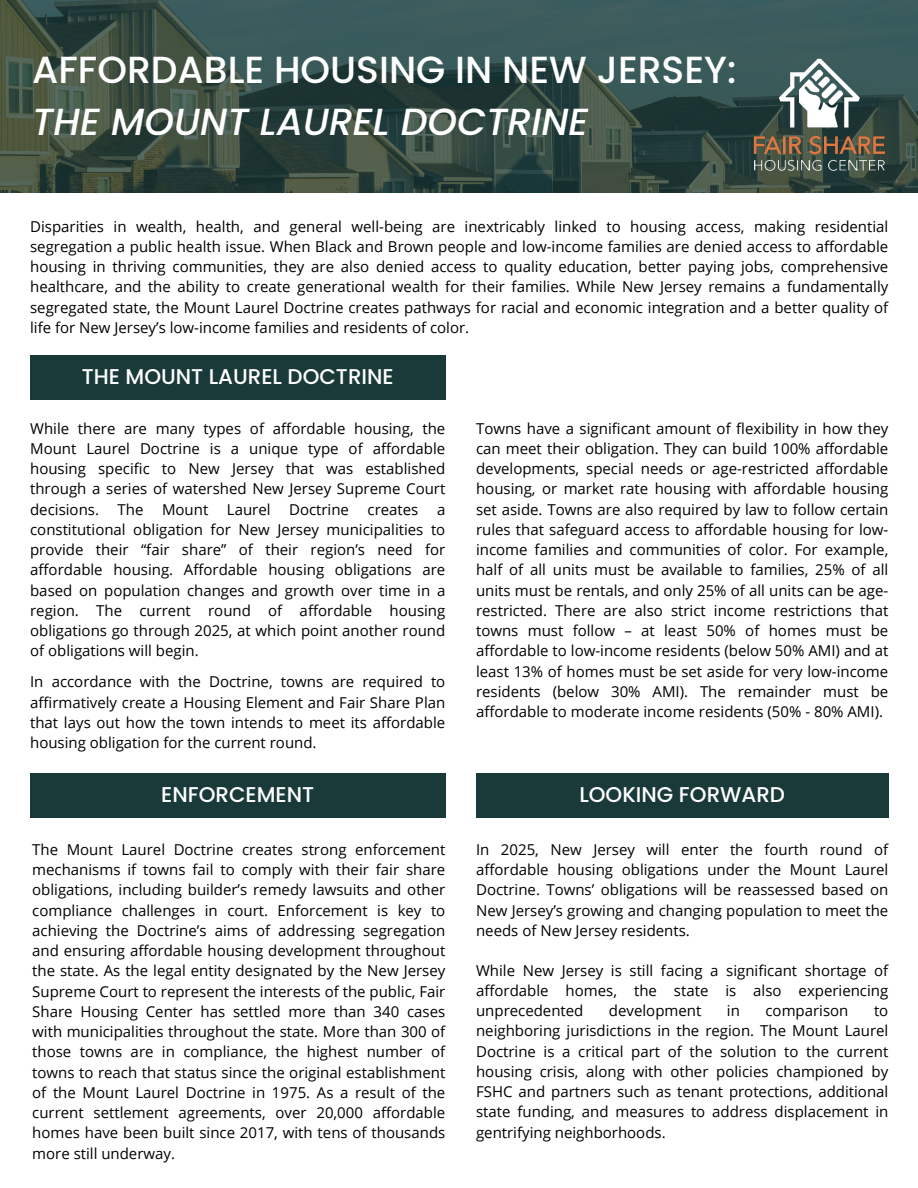
<style>
.page{position:relative;width:918px;height:1188px;background:#fff}
.page>*{position:absolute;margin:0;border:0;box-sizing:border-box;transform-origin:0 0}
.t1{font:500 37.8px/51.8px "Poppins";color:#fff}
.t2{font:500 21.3px "Poppins";color:#fff}
.t3{font:15px/20.2px "Open Sans";color:#000;text-align:justify}
.s1{font-style:italic}
</style>
<div class="page">
<svg style="left:0;top:0;width:918px;height:193px;background:#364e48"></svg>
<div style="left:30px;top:355px;width:415px;height:45px;background:#1a3a3a"></div>
<div style="left:30px;top:774px;width:415px;height:44px;background:#1a3a3a"></div>
<div style="left:476px;top:774px;width:412px;height:44px;background:#1a3a3a"></div>
<img style="left:742px;top:55px;width:155px;height:122px">
<p class="t1" style="left:32px;top:44px;width:706px">AFFORDABLE HOUSING IN NEW JERSEY:<br><span class="s1">THE MOUNT LAUREL DOCTRINE</span></p>
<p class="t3" style="left:30px;top:216px;width:860px">Disparities in wealth, health, and general well-being are inextricably linked to housing access, making residential segregation a public health issue. When Black and Brown people and low-income families are denied access to affordable housing in thriving communities, they are also denied access to quality education, better paying jobs, comprehensive healthcare, and the ability to create generational wealth for their families. While New Jersey remains a fundamentally segregated state, the Mount Laurel Doctrine creates pathways for racial and economic integration and a better quality of life for New Jersey’s low-income families and residents of color.</p>
<h1 class="t2" style="left:82px;top:362px;width:313px">THE MOUNT LAUREL DOCTRINE</h1>
<h2 class="t3" style="left:30px;top:418px;width:417px">While there are many types of affordable housing, the Mount Laurel Doctrine is a unique type of affordable housing specific to New Jersey that was established through a series of watershed New Jersey Supreme Court decisions. The Mount Laurel Doctrine creates a constitutional obligation for New Jersey municipalities to provide their “fair share” of their region’s need for affordable housing. Affordable housing obligations are based on population changes and growth over time in a region. The current round of affordable housing obligations go through 2025, at which point another round of obligations will begin.</h2>
<h2 class="t3" style="left:476px;top:418px;width:414px">Towns have a significant amount of flexibility in how they can meet their obligation. They can build 100% affordable developments, special needs or age-restricted affordable housing, or market rate housing with affordable housing set aside. Towns are also required by law to follow certain rules that safeguard access to affordable housing for low&shy;income families and communities of color. For example, half of all units must be available to families, 25% of all units must be rentals, and only 25% of all units can be age&shy;restricted. There are also strict income restrictions that towns must follow – at least 50% of homes must be affordable to low-income residents (below 50% AMI) and at least 13% of homes must be set aside for very low-income residents (below 30% AMI). The remainder must be affordable to moderate income residents (50% - 80% AMI).</h2>
<p class="t3" style="left:30px;top:671px;width:417px">In accordance with the Doctrine, towns are required to affirmatively create a Housing Element and Fair Share Plan that lays out how the town intends to meet its affordable housing obligation for the current round.</p>
<p class="t2" style="left:161px;top:780px;width:154px">ENFORCEMENT</p>
<p class="t2" style="left:579px;top:780px;width:207px">LOOKING FORWARD</p>
<p class="t3" style="left:32px;top:839px;width:415px">The Mount Laurel Doctrine creates strong enforcement mechanisms if towns fail to comply with their fair share obligations, including builder’s remedy lawsuits and other compliance challenges in court. Enforcement is key to achieving the Doctrine’s aims of addressing segregation and ensuring affordable housing development throughout the state. As the legal entity designated by the New Jersey Supreme Court to represent the interests of the public, Fair Share Housing Center has settled more than 340 cases with municipalities throughout the state. More than 300 of those towns are in compliance, the highest number of towns to reach that status since the original establishment of the Mount Laurel Doctrine in 1975. As a result of the current settlement agreements, over 20,000 affordable homes have been built since 2017, with tens of thousands more still underway.</p>
<p class="t3" style="left:476px;top:839px;width:414px">In 2025, New Jersey will enter the fourth round of affordable housing obligations under the Mount Laurel Doctrine. Towns’ obligations will be reassessed based on New Jersey’s growing and changing population to meet the needs of New Jersey residents.</p>
<p class="t3" style="left:476px;top:960px;width:414px">While New Jersey is still facing a significant shortage of affordable homes, the state is also experiencing unprecedented</p>
<p class="t3" style="left:609px;top:1000px;width:94px">development</p>
<p class="t3" style="left:727px;top:1000px;width:14px">in</p>
<p class="t3" style="left:765px;top:1000px;width:84px">comparison</p>
<p class="t3" style="left:476px;top:1000px;width:414px;text-indent:398px">to neighboring jurisdictions in the region. The Mount Laurel Doctrine is a critical part of the solution to the current housing crisis, along with other policies championed by FSHC and partners such as tenant protections, additional state funding, and measures to address displacement in gentrifying neighborhoods.</p>
</div>
